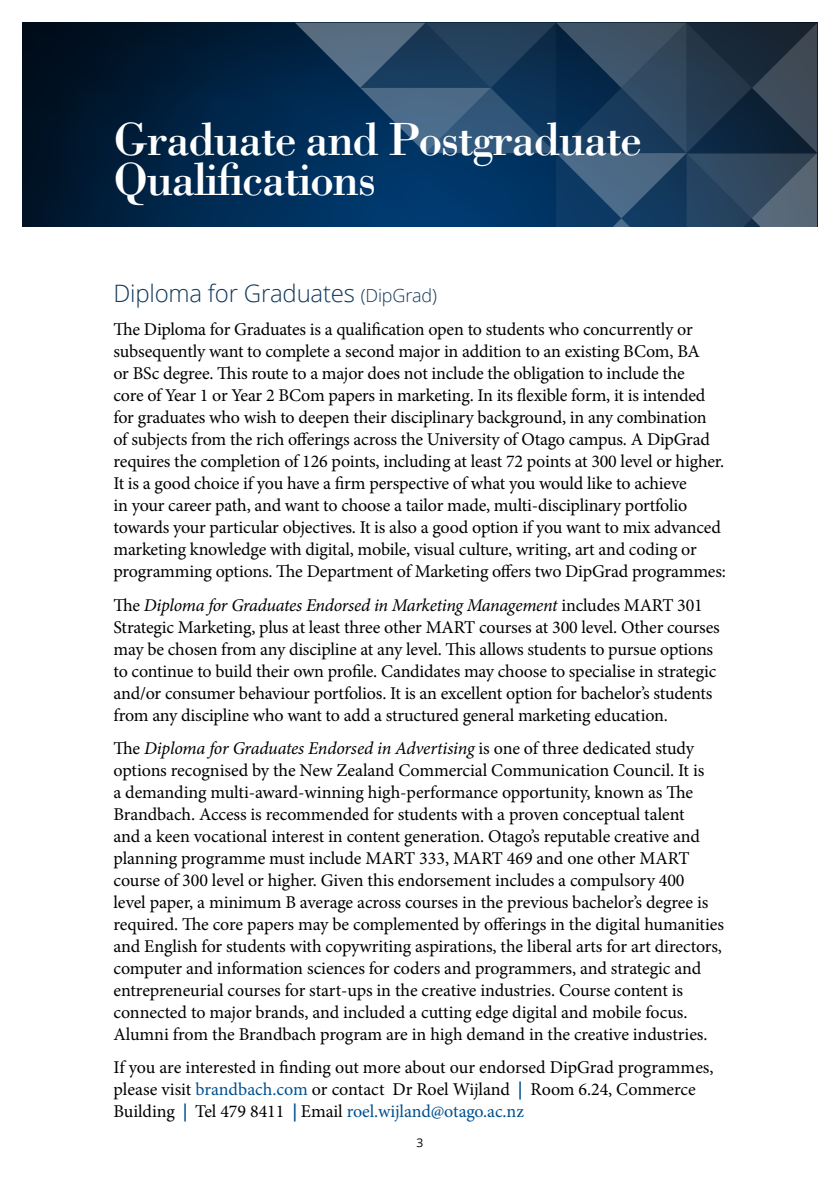
<style>
.page{position:relative;width:840px;height:1191px;background:#fff}
.page>*{position:absolute;margin:0;border:0;box-sizing:border-box;transform-origin:0 0}
.t1{font:48px/40px "Bodoni Std";letter-spacing:-.035em;color:#fff}
.t2{font:300 24px "Open Sans";letter-spacing:-.01em;color:#10385a}
.t3{font:18px/22px "Minion Pro";letter-spacing:-.01em;color:#000}
.t4{font:12px "Open Sans";color:#000}
.s1{font-size:18px}
.s2{font-style:italic}
.s3{color:#00508f}
.s4{font-weight:700;color:#00508f}
</style>
<div class="page">
<img style="left:23px;top:23px;width:272px;height:204px">
<svg style="left:295px;top:23px;width:521px;height:204px;background:#1e4060"></svg>
<h1 class="t1" style="left:113px;top:118px;width:529px">Graduate and Postgraduate<br>Qualifications</h1>
<h2 class="t2" style="left:113px;top:277px;width:325px">Diploma for Graduates <span class="s1">(DipGrad)</span></h2>
<p class="t3" style="left:113px;top:319px;width:613px">The Diploma for Graduates is a qualification open to students who concurrently or subsequently want to complete a second major in addition to an existing BCom, BA<br>or BSc degree. This route to a major does not include the obligation to include the<br>core of Year 1 or Year 2 BCom papers in marketing. In its flexible form, it is intended for graduates who wish to deepen their disciplinary background, in any combination<br>of subjects from the rich offerings across the University of Otago campus. A DipGrad requires the completion of 126 points, including at least 72 points at 300 level or higher.<br>It is a good choice if you have a firm perspective of what you would like to achieve<br>in your career path, and want to choose a tailor made, multi-disciplinary portfolio towards your particular objectives. It is also a good option if you want to mix advanced marketing knowledge with digital, mobile, visual culture, writing, art and coding or programming options. The Department of Marketing offers two DipGrad programmes:</p>
<p class="t3" style="left:113px;top:594px;width:607px">The <span class="s2">Diploma for Graduates Endorsed in Marketing Management</span> includes MART 301<br>Strategic Marketing, plus at least three other MART courses at 300 level. Other courses may be chosen from any discipline at any level. This allows students to pursue options to continue to build their own profile. Candidates may choose to specialise in strategic and/or consumer behaviour portfolios. It is an excellent option for bachelor’s students from any discipline who want to add a structured general marketing education.</p>
<p class="t3" style="left:113px;top:737px;width:611px">The <span class="s2">Diploma for Graduates Endorsed in Advertising</span> is one of three dedicated study options recognised by the New Zealand Commercial Communication Council. It is<br>a demanding multi-award-winning high-performance opportunity, known as The Brandbach. Access is recommended for students with a proven conceptual talent<br>and a keen vocational interest in content generation. Otago’s reputable creative and planning programme must include MART 333, MART 469 and one other MART course of 300 level or higher. Given this endorsement includes a compulsory 400<br>level paper, a minimum B average across courses in the previous bachelor’s degree is required. The core papers may be complemented by offerings in the digital humanities and English for students with copywriting aspirations, the liberal arts for art directors, computer and information sciences for coders and programmers, and strategic and entrepreneurial courses for start-ups in the creative industries. Course content is connected to major brands, and included a cutting edge digital and mobile focus.<br>Alumni from the Brandbach program are in high demand in the creative industries.</p>
<p class="t3" style="left:113px;top:1056px;width:601px">If you are interested in finding out more about our endorsed DipGrad programmes, please visit <span class="s3">brandbach.com</span> or contact Dr Roel Wijland <span class="s4">|</span> Room 6.24, Commerce<br>Building <span class="s4">|</span> Tel 479 8411 <span class="s4">|</span> Email <span class="s3">roel.wijland@otago.ac.nz</span></p>
<p class="t4" style="left:416px;top:1134px;width:8px">3</p>
</div>
